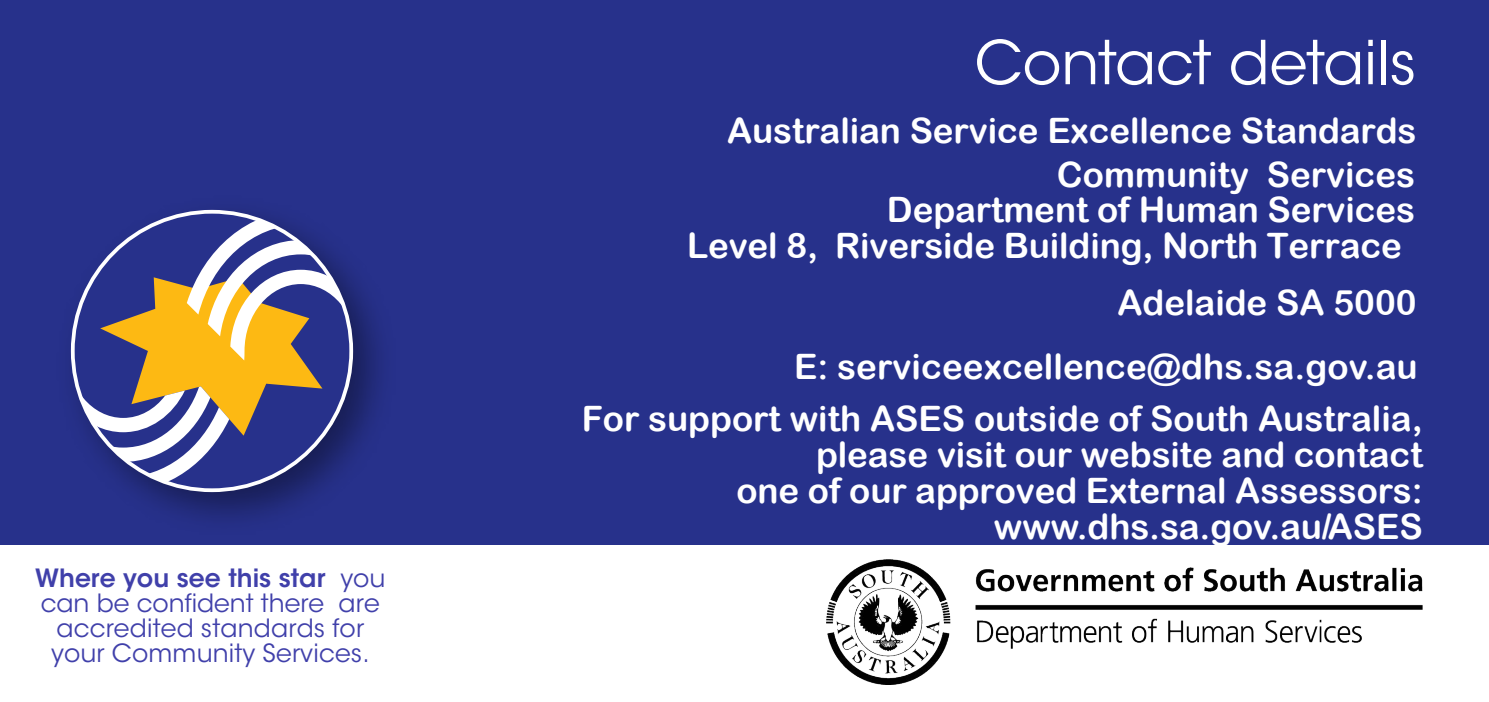
<style>
.page{position:relative;width:1489px;height:702px;background:#fff}
.page>*{position:absolute;margin:0;border:0;box-sizing:border-box;transform-origin:0 0}
.t1{font:60px "ITC Avant Garde Std";letter-spacing:-.005em;color:#fff}
.t2{font:35px/36.2px "Arial Rounded MT Bold";letter-spacing:-.005em;color:#fff;text-align:right}
.t3{font:25px/25px "ITC Avant Garde Std";letter-spacing:.005em;color:#4040aa;text-align:center}
.s1{font-weight:600}
</style>
<div class="page">
<div style="left:0;top:0;width:1488px;height:544px;background:#27318b"></div>
<div style="left:55px;top:194px;width:344px;height:344px;background:#000;opacity:.4"></div>
<svg style="left:73px;top:212px;width:278px;height:278px"></svg>
<img style="left:826px;top:560px;width:595px;height:124px">
<p class="t3" style="left:35px;top:566px;width:352px"><span class="s1">Where you see this star</span> you can be confident there are accredited standards for your Community Services.</p>
<h1 class="t1" style="left:974px;top:26px;width:443px">Contact details</h1>
<p class="t2" style="left:727px;top:108px;width:691px;line-height:43.8px">Australian Service Excellence Standards<br>Community Services</p>
<p class="t2" style="left:687px;top:191px;width:729px;text-align:left;text-indent:200px">Department of Human Services<br>Level 8, Riverside Building, North Terrace</p>
<p class="t2" style="left:794px;top:270px;width:625px;line-height:63.5px">Adelaide SA 5000<br>E: serviceexcellence@dhs.sa.gov.au</p>
<p class="t2" style="left:581px;top:399px;width:842px">For support with ASES outside of South Australia, please visit our website and contact<br>one of our approved External Assessors: www.dhs.sa.gov.au/ASES</p>
</div>
